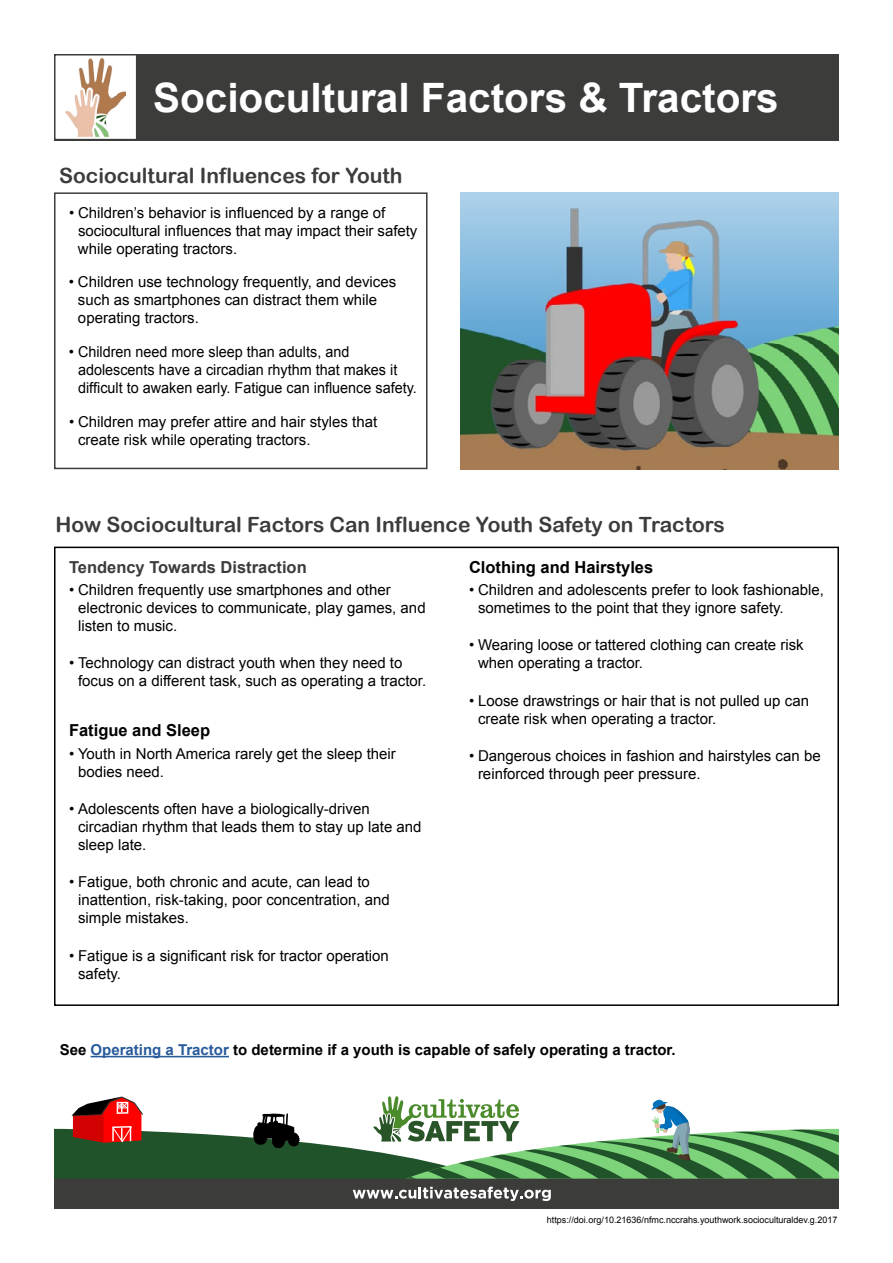
<style>
.page{position:relative;width:893px;height:1263px;background:#fff}
.page>*{position:absolute;margin:0;border:0;box-sizing:border-box;transform-origin:0 0}
.t1{font:700 40.5px "Arial";color:#fff}
.t2{font:21px "Arial Rounded MT Bold";color:#3c3c3b}
.t3{font:700 16.5px "Arial";color:#000}
.t4{font:700 16.5px "Arial";color:#3c3c3b}
.t5{font:15px/18px "Arial";color:#000}
.t6{font:700 15px "Arial";color:#000}
.t7{font:9px "Arial";color:#000}
.s1{color:#275b9b}
</style>
<div class="page">
<img style="left:460px;top:192px;width:379px;height:277px">
<div style="left:54px;top:54px;width:785px;height:86px;background:#3c3c3b"></div>
<div style="left:54px;top:192px;width:374px;height:277px;border:2px solid #3c3c3b"></div>
<div style="left:54px;top:547px;width:785px;height:459px;border:2px solid #000"></div>
<div style="left:54px;top:1179px;width:785px;height:30px;background:#3c3c3b"></div>
<svg style="left:353px;top:1186px;width:198px;height:15px"></svg>
<svg style="left:54px;top:1096px;width:785px;height:83px"></svg>
<div style="left:55px;top:55px;width:82px;height:85px;background:#fff"></div>
<img style="left:66px;top:58px;width:59px;height:78px">
<div style="left:54px;top:54px;width:83px;height:86px;border:2px solid #3c3c3b"></div>
<hr style="left:91px;top:1056px;width:138px;height:1px;background:#275b9b">
<h1 class="t1" style="left:153px;top:71px;width:627px">Sociocultural Factors &amp; Tractors</h1>
<h2 class="t2" style="left:59px;top:163px;width:345px">Sociocultural Influences for Youth</h2>
<p class="t5" style="left:78px;top:203px;width:341px;text-indent:-9px">• Children’s behavior is influenced by a range of sociocultural influences that may impact their safety while operating tractors.</p>
<p class="t5" style="left:78px;top:273px;width:320px;text-indent:-9px">• Children use technology frequently, and devices such as smartphones can distract them while operating tractors.</p>
<p class="t5" style="left:78px;top:343px;width:340px;text-indent:-9px">• Children need more sleep than adults, and adolescents have a circadian rhythm that makes it difficult to awaken early. Fatigue can influence safety.</p>
<p class="t5" style="left:78px;top:413px;width:301px;text-indent:-9px">• Children may prefer attire and hair styles that create risk while operating tractors.</p>
<h2 class="t2" style="left:56px;top:512px;width:671px">How Sociocultural Factors Can Influence Youth Safety on Tractors</h2>
<p class="t4" style="left:69px;top:556px;width:239px">Tendency Towards Distraction</p>
<p class="t5" style="left:78px;top:581px;width:349px;text-indent:-9px">• Children frequently use smartphones and other electronic devices to communicate, play games, and listen to music.</p>
<p class="t5" style="left:78px;top:654px;width:350px;text-indent:-9px">• Technology can distract youth when they need to focus on a different task, such as operating a tractor.</p>
<p class="t3" style="left:69px;top:719px;width:143px">Fatigue and Sleep</p>
<p class="t5" style="left:78px;top:744px;width:319px;text-indent:-9px">• Youth in North America rarely get the sleep their bodies need.</p>
<p class="t5" style="left:78px;top:800px;width:345px;text-indent:-9px">• Adolescents often have a biologically-driven circadian rhythm that leads them to stay up late and sleep late.</p>
<p class="t5" style="left:78px;top:873px;width:313px;text-indent:-9px">• Fatigue, both chronic and acute, can lead to inattention, risk-taking, poor concentration, and simple mistakes.</p>
<p class="t5" style="left:78px;top:946px;width:312px;text-indent:-9px">• Fatigue is a significant risk for tractor operation safety.</p>
<p class="t3" style="left:469px;top:556px;width:186px">Clothing and Hairstyles</p>
<p class="t5" style="left:478px;top:581px;width:348px;text-indent:-9px">• Children and adolescents prefer to look fashionable, sometimes to the point that they ignore safety.</p>
<p class="t5" style="left:478px;top:636px;width:327px;text-indent:-9px">• Wearing loose or tattered clothing can create risk when operating a tractor.</p>
<p class="t5" style="left:478px;top:692px;width:332px;text-indent:-9px">• Loose drawstrings or hair that is not pulled up can create risk when operating a tractor.</p>
<p class="t5" style="left:478px;top:747px;width:344px;text-indent:-9px">• Dangerous choices in fashion and hairstyles can be reinforced through peer pressure.</p>
<p class="t6" style="left:60px;top:1040px;width:617px">See <span class="s1">Operating a Tractor</span> to determine if a youth is capable of safely operating a tractor.</p>
<p class="t7" style="left:547px;top:1214px;width:292px">https://doi.org/10.21636/nfmc.nccrahs.youthwork.socioculturaldev.g.2017</p>
</div>
